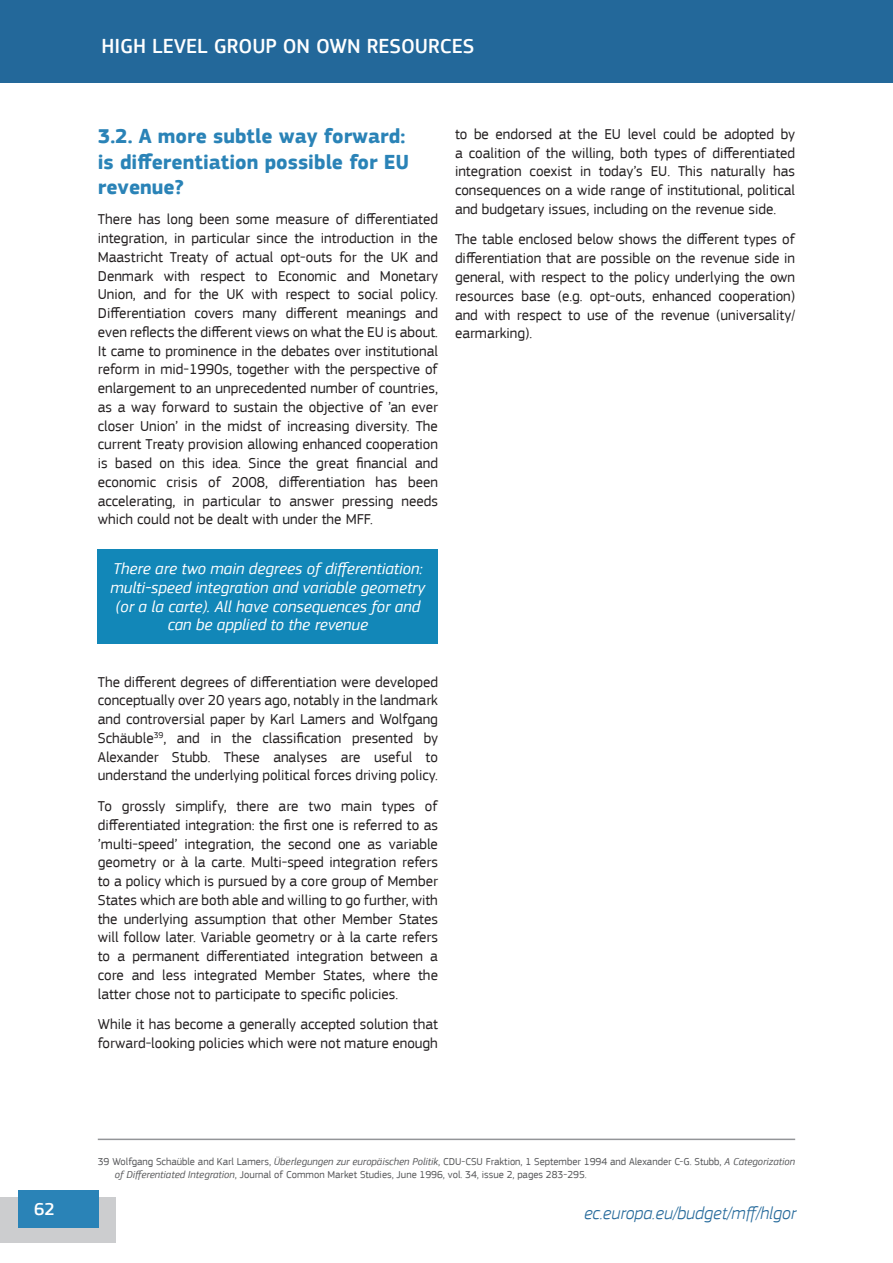
<style>
.page{position:relative;width:893px;height:1263px;background:#fff}
.page>*{position:absolute;margin:0;border:0;box-sizing:border-box;transform-origin:0 0}
.Small_title_columns{font:700 21px/25.2px "EC Square Sans Pro";color:#2a83b7}
.t1{font:500 21px "EC Square Sans Pro";color:#fff}
.t2{font:italic 300 18px "EC Square Sans Pro";color:#23689a}
.t3{font:500 18px "EC Square Sans Pro";color:#fff}
.Paragraph{font:italic 16.5px/18.8px "EC Square Sans Pro";color:#fff;text-align:center}
.Paragraph-2{font:15px/18.8px "EC Square Sans Pro";color:#231f20;text-align:justify}
.footnote{font:10.5px/12.6px "EC Square Sans Pro";color:#57585a}
.s1{font-style:italic}
</style>
<div class="page">
<div style="left:0;top:1197px;width:116px;height:46px;background:#cccdcf"></div>
<div style="left:18px;top:1191px;width:81px;height:37px;background:#2a83b7"></div>
<div style="left:0;top:0;width:893px;height:83px;background:#23689a"></div>
<div style="left:98px;top:549px;width:340px;height:94px;background:#1287b8"></div>
<hr style="left:98px;top:1138px;width:697px;height:2px;background:#939598">
<h1 class="t1" style="left:101px;top:34px;width:374px">HIGH LEVEL GROUP ON OWN RESOURCES</h1>
<p class="Small_title_columns" style="left:98px;top:125px;width:313px">3.2. A more subtle way forward: is differentiation possible for EU revenue?</p>
<p class="Paragraph-2" style="left:98px;top:210px;width:342px">There has long been some measure of differentiated integration, in particular since the introduction in the Maastricht Treaty of actual opt-outs for the UK and Denmark with respect to Economic and Monetary Union, and for the UK with respect to social policy.<br>Differentiation covers many different meanings and even reflects the different views on what the EU is about.<br>It came to prominence in the debates over institutional reform in mid-1990s, together with the perspective of enlargement to an unprecedented number of countries, as a way forward to sustain the objective of ’an ever closer Union’ in the midst of increasing diversity. The current Treaty provision allowing enhanced cooperation is based on this idea. Since the great financial and economic crisis of 2008, differentiation has been accelerating, in particular to answer pressing needs which could not be dealt with under the MFF.</p>
<p class="Paragraph" style="left:111px;top:559px;width:316px">There are two main degrees of differentiation: multi-speed integration and variable geometry (or a la carte). All have consequences for and can be applied to the revenue</p>
<p class="Paragraph-2" style="left:98px;top:672px;width:342px">The different degrees of differentiation were developed conceptually over 20 years ago, notably in the landmark and controversial paper by Karl Lamers and Wolfgang Schäuble<sup>39</sup>, and in the classification presented by Alexander Stubb. These analyses are useful to understand the underlying political forces driving policy.</p>
<p class="Paragraph-2" style="left:98px;top:797px;width:342px">To grossly simplify, there are two main types of differentiated integration: the first one is referred to as ’multi-speed’ integration, the second one as variable geometry or à la carte. Multi-speed integration refers to a policy which is pursued by a core group of Member States which are both able and willing to go further, with the underlying assumption that other Member States will follow later. Variable geometry or à la carte refers to a permanent differentiated integration between a core and less integrated Member States, where the latter chose not to participate to specific policies.</p>
<p class="Paragraph-2" style="left:98px;top:1015px;width:342px">While it has become a generally accepted solution that forward-looking policies which were not mature enough</p>
<p class="Paragraph-2" style="left:455px;top:125px;width:342px">to be endorsed at the EU level could be adopted by a coalition of the willing, both types of differentiated integration coexist in today’s EU. This naturally has consequences on a wide range of institutional, political and budgetary issues, including on the revenue side.</p>
<p class="Paragraph-2" style="left:455px;top:230px;width:342px">The table enclosed below shows the different types of differentiation that are possible on the revenue side in general, with respect to the policy underlying the own resources base (e.g. opt-outs, enhanced cooperation) and with respect to use of the revenue (universality/ earmarking).</p>
<p class="footnote" style="left:115px;top:1156px;width:682px;text-indent:-17px">39 Wolfgang Schaüble and Karl Lamers, <span class="s1">Überlegungen zur europäischen Politik</span>, CDU-CSU Fraktion, 1 September 1994 and Alexander C-G. Stubb, <span class="s1">A Categorization of Differentiated Integration</span>, Journal of Common Market Studies, June 1996, vol. 34, issue 2, pages 283-295.</p>
<p class="t3" style="left:34px;top:1198px;width:22px">62</p>
<p class="t2" style="left:584px;top:1202px;width:214px">ec.europa.eu/budget/mff/hlgor</p>
</div>
